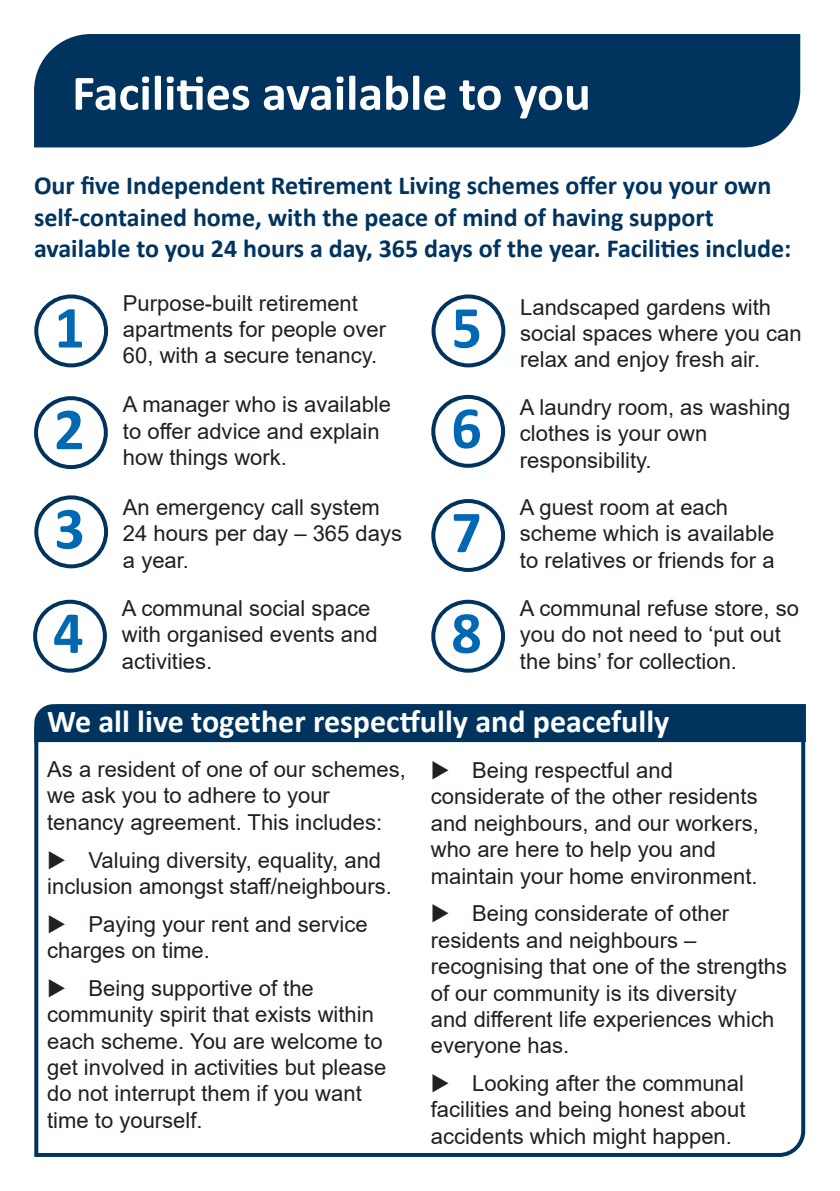
<style>
.page{position:relative;width:840px;height:1191px;background:#fff}
.page>*{position:absolute;margin:0;border:0;box-sizing:border-box;transform-origin:0 0}
.t1{font:700 60px "Calibri";color:#0168b3}
.Page_Title{font:700 50px "Calibri";color:#fff}
.Headline{font:700 32px "Calibri";color:#fff}
.Standfirst{font:700 26px/31.2px "Calibri";color:#00345e}
.Body_Text{font:22px/26.4px "Arial";color:#231f20}
</style>
<div class="page">
<div style="left:34px;top:34px;width:765px;height:113px;background:#00345e"></div>
<div style="left:34px;top:294px;width:74px;height:73px;border:4px solid #00345e;border-radius:50%"></div>
<div style="left:34px;top:396px;width:74px;height:73px;border:4px solid #00345e;border-radius:50%"></div>
<div style="left:34px;top:495px;width:74px;height:73px;border:4px solid #00345e;border-radius:50%"></div>
<div style="left:33px;top:600px;width:74px;height:72px;border:4px solid #00345e;border-radius:50%"></div>
<div style="left:431px;top:294px;width:74px;height:73px;border:4px solid #00345e;border-radius:50%"></div>
<div style="left:431px;top:395px;width:74px;height:73px;border:4px solid #00345e;border-radius:50%"></div>
<svg style="left:34px;top:704px;width:772px;height:453px"></svg>
<div style="left:34px;top:704px;width:771px;height:38px;background:#00345e"></div>
<div style="left:431px;top:499px;width:74px;height:73px;border:4px solid #00345e;border-radius:50%"></div>
<div style="left:431px;top:600px;width:74px;height:72px;border:4px solid #00345e;border-radius:50%"></div>
<p class="Page_Title" style="left:72px;top:58px;width:520px">Facilities available to you</p>
<p class="Standfirst" style="left:34px;top:170px;width:758px">Our five Independent Retirement Living schemes offer you your own self-contained home, with the peace of mind of having support available to you 24 hours a day, 365 days of the year. Facilities include:</p>
<p class="t1" style="left:54px;top:285px;width:32px">1</p>
<p class="t1" style="left:54px;top:387px;width:32px">2</p>
<p class="t1" style="left:54px;top:486px;width:32px">3</p>
<p class="t1" style="left:53px;top:590px;width:32px">4</p>
<p class="Body_Text" style="left:123px;top:289px;width:264px">Purpose-built retirement apartments for people over<br>60, with a secure tenancy.</p>
<p class="Body_Text" style="left:123px;top:391px;width:269px">A manager who is available to offer advice and explain how things work.</p>
<p class="Body_Text" style="left:123px;top:494px;width:280px">An emergency call system<br>24 hours per day – 365 days a year.</p>
<p class="Body_Text" style="left:122px;top:594px;width:257px">A communal social space with organised events and activities.</p>
<p class="t1" style="left:451px;top:285px;width:32px">5</p>
<p class="Body_Text" style="left:520px;top:293px;width:283px">Landscaped gardens with social spaces where you can relax and enjoy fresh air.</p>
<p class="t1" style="left:451px;top:385px;width:32px">6</p>
<p class="Body_Text" style="left:519px;top:394px;width:272px">A laundry room, as washing clothes is your own responsibility.</p>
<p class="t1" style="left:451px;top:490px;width:32px">7</p>
<p class="t1" style="left:451px;top:590px;width:32px">8</p>
<p class="Body_Text" style="left:519px;top:494px;width:256px">A guest room at each scheme which is available to relatives or friends for a</p>
<p class="Body_Text" style="left:519px;top:594px;width:280px">A communal refuse store, so you do not need to ‘put out the bins’ for collection.</p>
<p class="Headline" style="left:47px;top:699px;width:623px">We all live together respectfully and peacefully</p>
<p class="Body_Text" style="left:47px;top:756px;width:360px">As a resident of one of our schemes, we ask you to adhere to your tenancy agreement. This includes:</p>
<p class="Body_Text" style="left:47px;top:846px;width:346px">◆ Valuing diversity, equality, and inclusion amongst staff/neighbours.</p>
<p class="Body_Text" style="left:47px;top:910px;width:322px">◆ Paying your rent and service charges on time.</p>
<p class="Body_Text" style="left:47px;top:974px;width:340px">◆ Being supportive of the community spirit that exists within each scheme. You are welcome to get involved in activities but please do not interrupt them if you want time to yourself.</p>
<p class="Body_Text" style="left:430px;top:757px;width:329px">◆ Being respectful and considerate of the other residents and neighbours, and our workers, who are here to help you and maintain your home environment.</p>
<p class="Body_Text" style="left:430px;top:900px;width:357px">◆ Being considerate of other residents and neighbours – recognising that one of the strengths of our community is its diversity<br>and different life experiences which everyone has.</p>
<p class="Body_Text" style="left:430px;top:1070px;width:316px;text-align:justify">◆ Looking after the communal facilities and being honest about accidents which might happen.</p>
</div>
